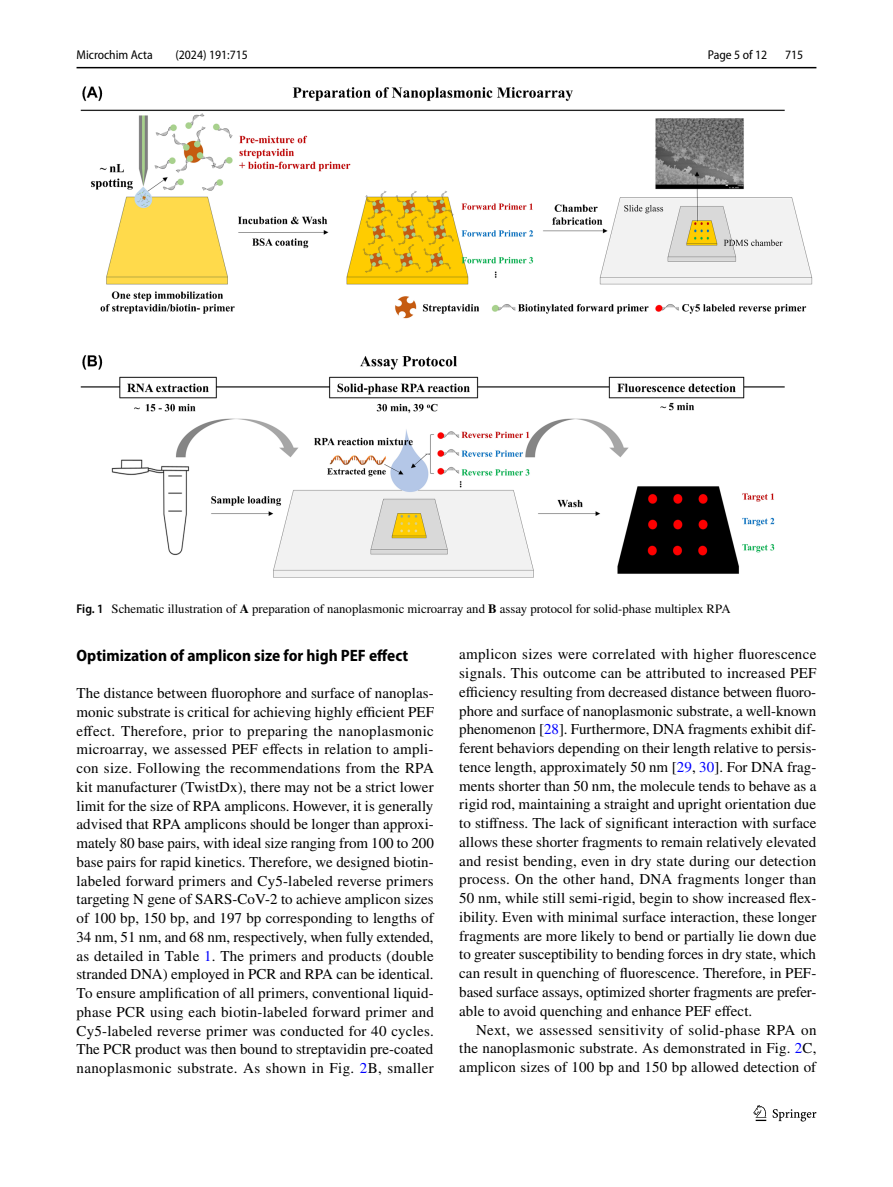
<style>
.page{position:relative;width:893px;height:1187px;background:#fff}
.page>*{position:absolute;margin:0;border:0;box-sizing:border-box;transform-origin:0 0}
.t1{font:700 semi-condensed 16.5px "Myriad Pro";color:#000}
.t2{font:15px/18.8px "STIX";letter-spacing:.01em;color:#000;text-align:justify}
.t3{font:12.75px "STIX";color:#000}
.t4{font:semi-condensed 12.75px "Myriad Pro";color:#000}
.s1{font-family:"Myriad Pro";font-weight:600;font-stretch:semi-condensed}
.s2{font-weight:700}
.s3{color:#00f}
</style>
<div class="page">
<hr style="left:77px;top:67px;width:739px;height:1px;background:#000">
<svg style="left:753px;top:1105px;width:13px;height:15px"></svg>
<svg style="left:773px;top:1109px;width:43px;height:12px"></svg>
<img style="left:81px;top:87px;width:731px;height:490px">
<p class="t4" style="left:77px;top:48px;width:78px">Microchim Acta</p>
<p class="t4" style="left:175px;top:48px;width:74px">(2024) 191:715</p>
<p class="t4" style="left:708px;top:48px;width:61px">Page 5 of 12</p>
<p class="t4" style="left:785px;top:48px;width:20px">715</p>
<p class="t3" style="left:77px;top:599px;width:656px"><span class="s1">Fig. 1</span> Schematic illustration of <span class="s2">A</span> preparation of nanoplasmonic microarray and <span class="s2">B</span> assay protocol for solid-phase multiplex RPA</p>
<p class="t1" style="left:77px;top:645px;width:333px">Optimization of amplicon size for high PEF effect</p>
<p class="t2" style="left:77px;top:684px;width:359px">The distance between fluorophore and surface of nanoplas&shy;monic substrate is critical for achieving highly efficient PEF effect. Therefore, prior to preparing the nanoplasmonic microarray, we assessed PEF effects in relation to ampli&shy;con size. Following the recommendations from the RPA kit manufacturer (TwistDx), there may not be a strict lower limit for the size of RPA amplicons. However, it is generally advised that RPA amplicons should be longer than approxi&shy;mately 80 base pairs, with ideal size ranging from 100 to 200 base pairs for rapid kinetics. Therefore, we designed biotin&shy;labeled forward primers and Cy5-labeled reverse primers targeting N gene of SARS-CoV-2 to achieve amplicon sizes of 100 bp, 150 bp, and 197 bp corresponding to lengths of 34 nm, 51 nm, and 68 nm, respectively, when fully extended, as detailed in Table <span class="s3">1</span>. The primers and products (double stranded DNA) employed in PCR and RPA can be identical.<br>To ensure amplification of all primers, conventional liquid&shy;phase PCR using each biotin-labeled forward primer and Cy5-labeled reverse primer was conducted for 40 cycles.<br>The PCR product was then bound to streptavidin pre-coated nanoplasmonic substrate. As shown in Fig. <span class="s3">2</span>B, smaller</p>
<p class="t2" style="left:459px;top:646px;width:359px">amplicon sizes were correlated with higher fluorescence signals. This outcome can be attributed to increased PEF efficiency resulting from decreased distance between fluoro&shy;phore and surface of nanoplasmonic substrate, a well-known phenomenon [<span class="s3">28</span>]. Furthermore, DNA fragments exhibit dif&shy;ferent behaviors depending on their length relative to persis&shy;tence length, approximately 50 nm [<span class="s3">29</span>, <span class="s3">30</span>]. For DNA frag&shy;ments shorter than 50 nm, the molecule tends to behave as a rigid rod, maintaining a straight and upright orientation due to stiffness. The lack of significant interaction with surface allows these shorter fragments to remain relatively elevated and resist bending, even in dry state during our detection process. On the other hand, DNA fragments longer than 50 nm, while still semi-rigid, begin to show increased flex&shy;ibility. Even with minimal surface interaction, these longer fragments are more likely to bend or partially lie down due to greater susceptibility to bending forces in dry state, which can result in quenching of fluorescence. Therefore, in PEF&shy;based surface assays, optimized shorter fragments are prefer&shy;able to avoid quenching and enhance PEF effect.</p>
<p class="t2" style="left:459px;top:1021px;width:359px;text-indent:17px">Next, we assessed sensitivity of solid-phase RPA on the nanoplasmonic substrate. As demonstrated in Fig. <span class="s3">2</span>C, amplicon sizes of 100 bp and 150 bp allowed detection of</p>
</div>
